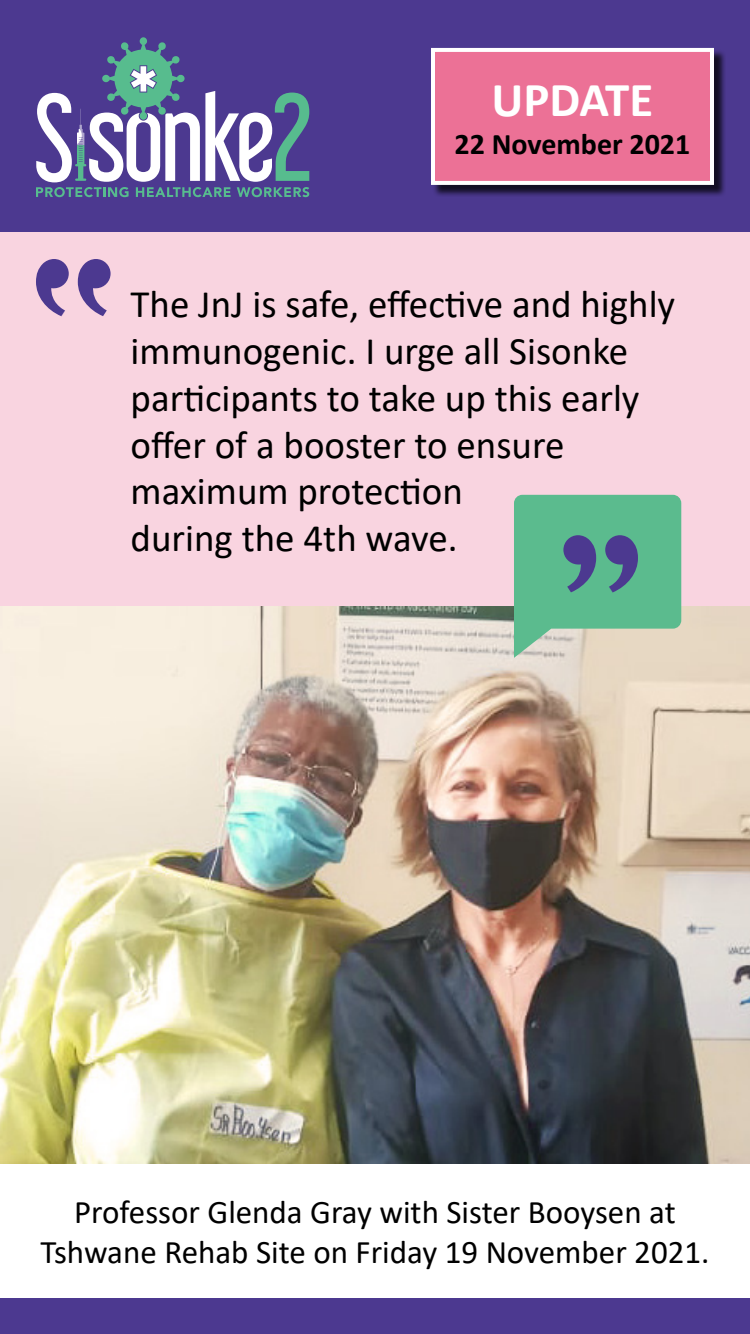
<style>
.page{position:relative;width:750px;height:1334px;background:#fff}
.page>*{position:absolute;margin:0;border:0;box-sizing:border-box;transform-origin:0 0}
.t1{font:700 49px "Calibri";color:#fff}
.body{font:39px/46.8px "Calibri";color:#000}
.body-2{font:33px/39.6px "Calibri";color:#000;text-align:center}
.t2{font:700 30px "Calibri";color:#000}
</style>
<div class="page">
<div style="left:0;top:0;width:750px;height:233px;background:#4c3990"></div>
<div style="left:432px;top:49px;width:294px;height:148px;background:#000;opacity:.75"></div>
<div style="left:433px;top:50px;width:279px;height:133px;background:#ec7196"></div>
<div style="left:431px;top:48px;width:283px;height:137px;border:4px solid #fff"></div>
<div style="left:0;top:1298px;width:750px;height:36px;background:#4c3990"></div>
<svg style="left:36px;top:37px;width:273px;height:160px"></svg>
<img style="left:0;top:606px;width:750px;height:558px">
<div style="left:0;top:233px;width:750px;height:373px;background:#f9d4e0"></div>
<svg style="left:514px;top:495px;width:167px;height:163px;background:#6fb597"></svg>
<svg style="left:36px;top:259px;width:33px;height:57px"></svg>
<svg style="left:78px;top:259px;width:33px;height:57px"></svg>
<p class="t1" style="left:492px;top:65px;width:163px">UPDATE</p>
<p class="t2" style="left:455px;top:123px;width:237px">22 November 2021</p>
<p class="body" style="left:131px;top:280px;width:546px">The JnJ is safe, effective and highly immunogenic. I urge all Sisonke participants to take up this early offer of a booster to ensure maximum protection<br>during the 4th wave.</p>
<p class="body-2" style="left:40px;top:1192px;width:671px">Professor Glenda Gray with Sister Booysen at<br>Tshwane Rehab Site on Friday 19 November 2021.</p>
</div>
